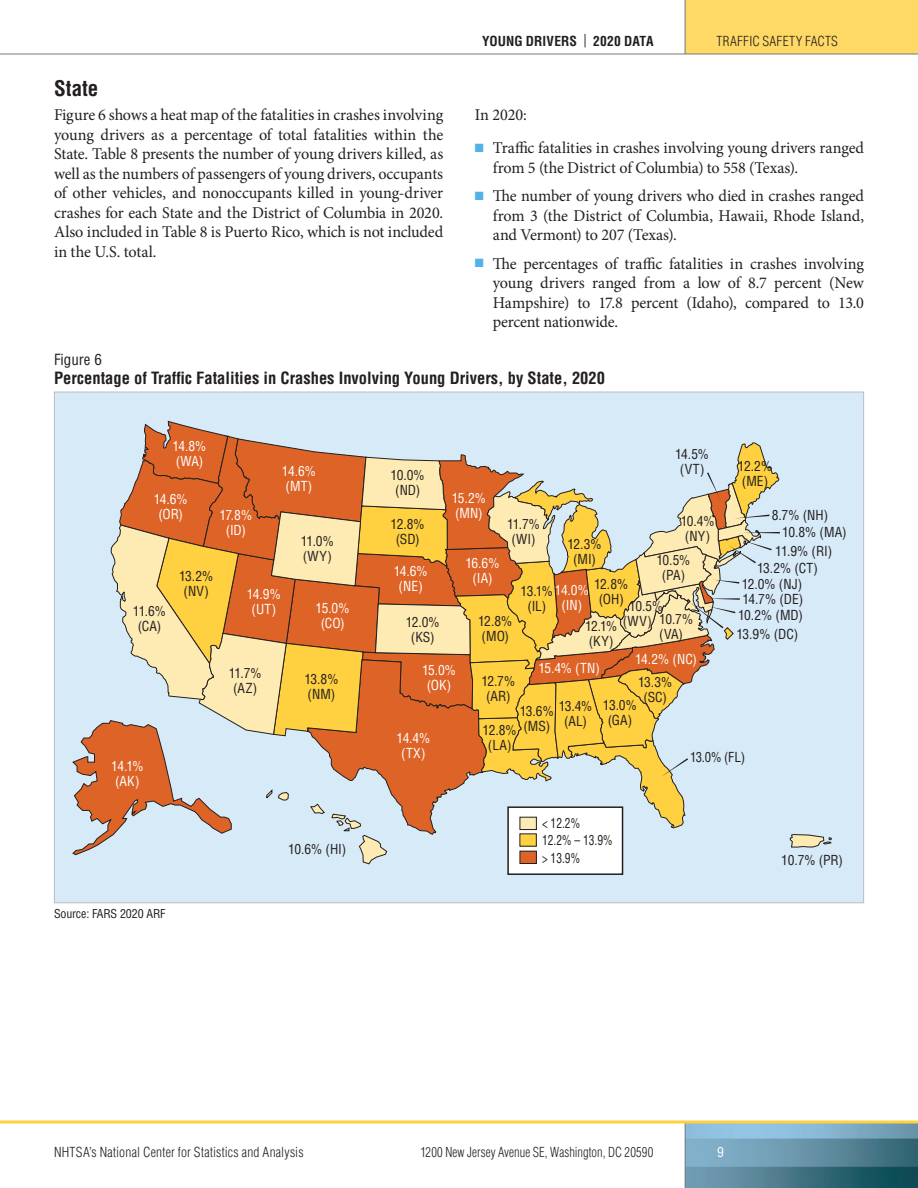
<style>
.page{position:relative;width:918px;height:1188px;background:#fff}
.page>*{position:absolute;margin:0;border:0;box-sizing:border-box;transform-origin:0 0}
.t1{font:700 condensed 21px "Helvetica LT Std";color:#231f20}
.Body{font:16.5px/19.5px "Minion Pro";letter-spacing:-.01em;color:#231f20;text-align:justify}
.t2{font:700 condensed 16.5px "Helvetica LT Std";color:#231f20}
.t3{font:condensed 15px "Helvetica LT Std";color:#231f20}
.t4{font:condensed 13.5px/15px "Helvetica LT Std";letter-spacing:-.01em;color:#231f20;text-align:center}
.t5{font:condensed 13.5px/15px "Helvetica LT Std";letter-spacing:-.04em;color:#fff;text-align:center}
.t6{font:300 condensed 13.5px "Helvetica LT Std";letter-spacing:.01em;color:#231f20}
.t7{font:300 condensed 13.5px "Helvetica LT Std";letter-spacing:.01em;color:#231f20;scale:.93 1}
.t8{font:condensed 13.5px/17.7px "Helvetica LT Std";letter-spacing:-.01em;color:#231f20;scale:.85 1}
.t9{font:700 condensed 13.5px "Helvetica LT Std";letter-spacing:.005em;color:#231f20}
.t10{font:condensed 13.5px "Helvetica LT Std";letter-spacing:-.01em;color:#231f20;scale:.94 1}
.Table__Figure_Footer{font:condensed 12px "Helvetica LT Std";letter-spacing:-.01em;color:#231f20}
.s1{font-weight:400}
.s2{color:#53b3e8}
.s3{color:#231f20}
</style>
<div class="page">
<div style="left:685px;top:0;width:233px;height:54px;background:#ffd965"></div>
<img style="left:686px;top:1124px;width:232px;height:64px">
<hr style="left:685px;top:0;width:1px;height:54px;background:#76787b">
<hr style="left:685px;top:1122px;width:1px;height:66px;background:#76787b">
<svg style="left:0;top:1120px;width:918px;height:4px;background:#fbd96d"></svg>
<hr style="left:0;top:54px;width:918px;height:1px;background:#76787b">
<div style="left:54px;top:392px;width:810px;height:511px;background:#d7eaf7"></div>
<div style="left:508px;top:807px;width:115px;height:67px;background:#fff"></div>
<div style="left:507px;top:806px;width:116px;height:69px;border:2px solid #231f20"></div>
<svg style="left:789px;top:834px;width:43px;height:14px"></svg>
<svg style="left:72px;top:420px;width:708px;height:445px"></svg>
<p class="t9" style="left:482px;top:32px;width:173px">YOUNG DRIVERS <span class="s1">|</span> 2020 DATA</p>
<p class="t6" style="left:717px;top:32px;width:123px">TRAFFIC SAFETY FACTS</p>
<h2 class="t1" style="left:54px;top:75px;width:46px">State</h2>
<p class="Body" style="left:54px;top:105px;width:391px">Figure 6 shows a heat map of the fatalities in crashes involving young drivers as a percentage of total fatalities within the State. Table 8 presents the number of young drivers killed, as well as the numbers of passengers of young drivers, occupants of other vehicles, and nonoccupants killed in young-driver crashes for each State and the District of Columbia in 2020.<br>Also included in Table 8 is Puerto Rico, which is not included in the U.S. total.</p>
<p class="Body" style="left:475px;top:105px;width:54px">In 2020:</p>
<p class="Body" style="left:493px;top:138px;width:373px;text-indent:-18px"><span class="s2">■</span> Traffic fatalities in crashes involving young drivers ranged from 5 (the District of Columbia) to 558 (Texas).</p>
<p class="Body" style="left:493px;top:186px;width:373px;text-indent:-18px"><span class="s2">■</span> The number of young drivers who died in crashes ranged from 3 (the District of Columbia, Hawaii, Rhode Island, and Vermont) to 207 (Texas).</p>
<p class="Body" style="left:493px;top:254px;width:373px;text-indent:-18px"><span class="s2">■</span> The percentages of traffic fatalities in crashes involving young drivers ranged from a low of 8.7 percent (New Hampshire) to 17.8 percent (Idaho), compared to 13.0 percent nationwide.</p>
<h4 class="t3" style="left:54px;top:350px;width:49px">Figure 6</h4>
<h4 class="t2" style="left:54px;top:368px;width:553px">Percentage of Traffic Fatalities in Crashes Involving Young Drivers, by State, 2020</h4>
<p class="t5" style="left:172px;top:439px;width:36px;text-align:left">14.8% (WA)</p>
<p class="t5" style="left:154px;top:491px;width:36px">14.6% (OR)</p>
<p class="t4" style="left:675px;top:446px;width:36px">14.5% (VT)</p>
<p class="t4" style="left:738px;top:459px;width:36px;text-align:left">12.2% (ME)</p>
<p class="t5" style="left:282px;top:463px;width:36px;text-align:left">14.6% (MT)</p>
<p class="t4" style="left:391px;top:468px;width:36px">10.0% (ND)</p>
<p class="t5" style="left:452px;top:491px;width:36px;text-align:left">15.2% (MN)</p>
<p class="t4" style="left:772px;top:507px;width:58px">8.7% (NH)</p>
<p class="t4" style="left:782px;top:525px;width:66px">10.8% (MA)</p>
<p class="t4" style="left:775px;top:543px;width:59px">11.9% (RI)</p>
<p class="t5" style="left:219px;top:507px;width:34px">17.8% (ID)</p>
<p class="t4" style="left:681px;top:513px;width:35px">10.4% (NY)</p>
<p class="t4" style="left:507px;top:517px;width:35px">11.7% (WI)</p>
<p class="t5" style="left:562px;top:584px;width:29px;line-height:14px;text-align:left;text-indent:-41px"><span class="s3">13.1%</span>14.0% (IN)</p>
<p class="t4" style="left:585px;top:619px;width:34px;text-align:left">12.1% (KY)</p>
<p class="t5" style="left:538px;top:661px;width:63px">15.4% (TN)</p>
<p class="t4" style="left:520px;top:704px;width:36px;text-align:left">13.6% (MS)</p>
<p class="t4" style="left:559px;top:698px;width:35px">13.4% (AL)</p>
<p class="t4" style="left:391px;top:517px;width:36px">12.8% (SD)</p>
<p class="t5" style="left:394px;top:564px;width:36px">14.6% (NE)</p>
<p class="t4" style="left:406px;top:615px;width:36px">12.0% (KS)</p>
<p class="t5" style="left:422px;top:662px;width:36px">15.0% (OK)</p>
<p class="t4" style="left:301px;top:534px;width:35px;text-align:left">11.0% (WY)</p>
<p class="t4" style="left:568px;top:537px;width:36px">12.3% (MI)</p>
<p class="t4" style="left:656px;top:553px;width:36px">10.5% (PA)</p>
<p class="t4" style="left:659px;top:611px;width:35px;text-align:left">10.7% (VA)</p>
<p class="t5" style="left:465px;top:556px;width:36px">16.6% (IA)</p>
<p class="t4" style="left:478px;top:613px;width:36px;text-align:left">12.8% (MO)</p>
<p class="t4" style="left:481px;top:673px;width:35px">12.7% (AR)</p>
<p class="t4" style="left:757px;top:560px;width:62px">13.2% (CT)</p>
<p class="t4" style="left:179px;top:569px;width:36px">13.2% (NV)</p>
<p class="t4" style="left:742px;top:576px;width:62px">12.0% (NJ)</p>
<p class="t4" style="left:736px;top:626px;width:63px">13.9% (DC)</p>
<p class="t4" style="left:594px;top:577px;width:36px">12.8% (OH)</p>
<p class="t5" style="left:247px;top:586px;width:36px">14.9% (UT)</p>
<p class="t4" style="left:738px;top:591px;width:67px;line-height:16.2px">14.7% (DE)<br>10.2% (MD)</p>
<p class="t5" style="left:316px;top:600px;width:36px">15.0% (CO)</p>
<p class="t4" style="left:527px;top:598px;width:20px">(IL)</p>
<p class="t4" style="left:623px;top:599px;width:42px;text-align:left;text-indent:6px">10.5% (WV)</p>
<p class="t4" style="left:133px;top:603px;width:35px">11.6% (CA)</p>
<p class="t5" style="left:635px;top:651px;width:64px">14.2% (NC)</p>
<p class="t4" style="left:229px;top:665px;width:35px">11.7% (AZ)</p>
<p class="t4" style="left:304px;top:672px;width:36px;text-align:left">13.8% (NM)</p>
<p class="t4" style="left:638px;top:675px;width:36px">13.3% (SC)</p>
<p class="t4" style="left:603px;top:697px;width:36px">13.0% (GA)</p>
<p class="t5" style="left:397px;top:731px;width:35px">14.4% (TX)</p>
<p class="t4" style="left:483px;top:722px;width:36px">12.8% (LA)</p>
<p class="t10" style="left:690px;top:749px;width:60px">13.0% (FL)</p>
<p class="t5" style="left:111px;top:758px;width:34px;text-align:left">14.1% (AK)</p>
<h3 class="Table__Figure_Footer" style="left:54px;top:906px;width:113px">Source: FARS 2020 ARF</h3>
<p class="t4" style="left:288px;top:841px;width:60px">10.6% (HI)</p>
<p class="t8" style="left:542px;top:814px;width:46px">&lt; 12.2%</p>
<p class="t8" style="left:542px;top:831px;width:85px">12.2% – 13.9% &gt; 13.9%</p>
<p class="t4" style="left:781px;top:852px;width:63px">10.7% (PR)</p>
<p class="t6" style="left:54px;top:1144px;width:251px">NHTSA’s National Center for Statistics and Analysis</p>
<p class="t7" style="left:421px;top:1144px;width:252px">1200 New Jersey Avenue SE, Washington, DC 20590</p>
<p class="t5" style="left:717px;top:1145px;width:8px">9</p>
</div>
